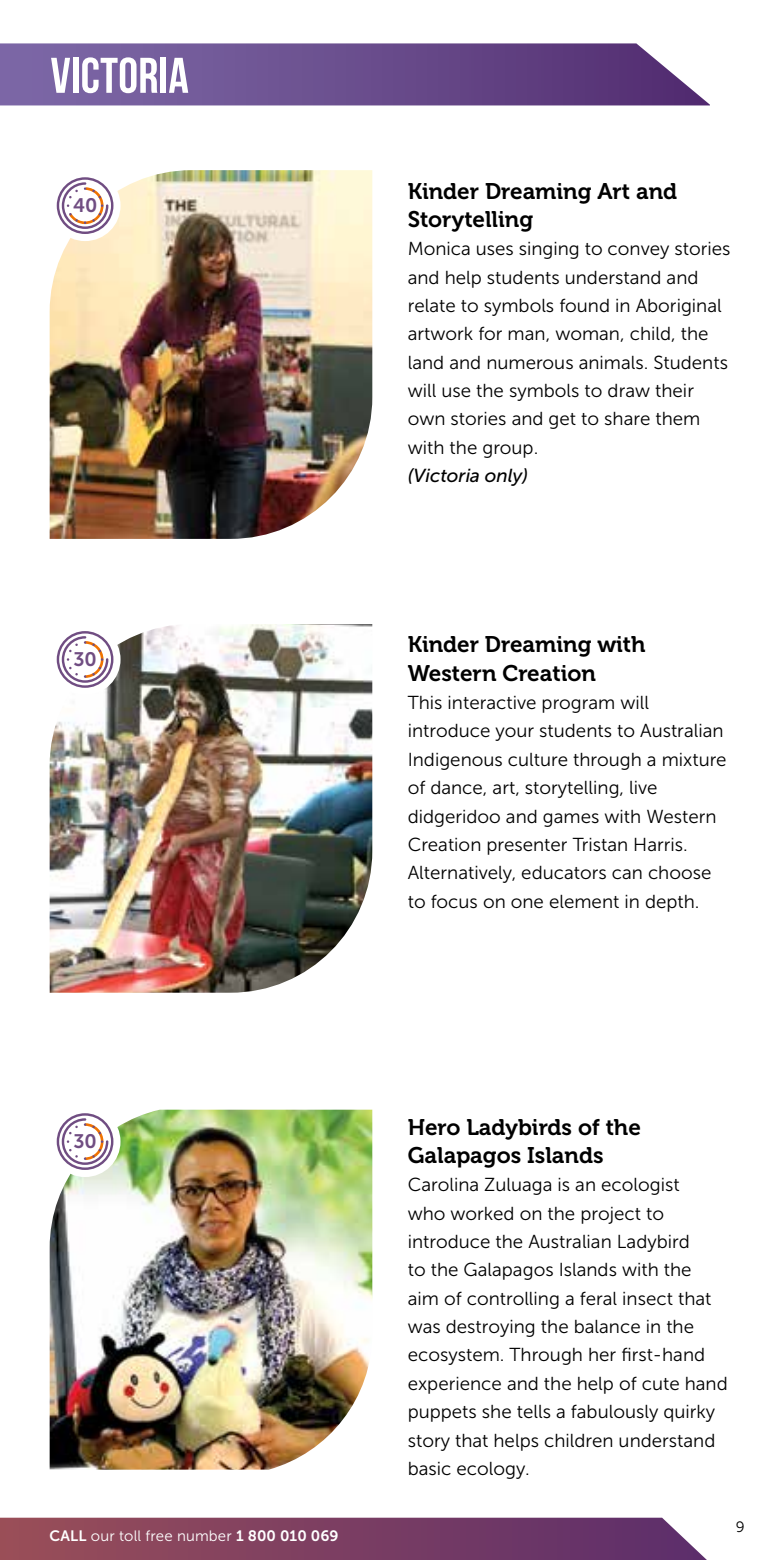
<style>
.page{position:relative;width:780px;height:1560px;background:#fff}
.page>*{position:absolute;margin:0;border:0;box-sizing:border-box;transform-origin:0 0}
.t1{font:700 50px "Bebas Neue";letter-spacing:.005em;color:#fff}
.t2{font:22.5px/28.2px "Museo 700";color:#000}
.t3{font:19.5px "Museo Sans 700";color:#704d82}
.t4{font:18.75px/28.2px "Museo Sans 300";color:#000}
.t5{font:italic 18.75px "Museo Sans 500";color:#000}
.t6{font:15px "Museo Sans 300";letter-spacing:.01em;color:#fff}
.t7{font:15px "Museo Sans 300";color:#000}
.s1{font-family:"Museo Sans 700"}
</style>
<div class="page">
<svg style="left:0;top:1517px;width:706px;height:42px;background:#814769"></svg>
<img style="left:50px;top:1109px;width:322px;height:360px">
<div style="left:50px;top:1105px;width:70px;height:71px;background:#fff;border-radius:50%"></div>
<svg style="left:57px;top:1113px;width:56px;height:56px"></svg>
<svg style="left:0;top:43px;width:710px;height:62px;background:#725894"></svg>
<img style="left:50px;top:170px;width:322px;height:369px">
<div style="left:50px;top:170px;width:70px;height:71px;background:#fff;border-radius:50%"></div>
<svg style="left:57px;top:177px;width:56px;height:57px"></svg>
<img style="left:50px;top:624px;width:322px;height:368px">
<div style="left:50px;top:624px;width:70px;height:70px;background:#fff;border-radius:50%"></div>
<svg style="left:57px;top:631px;width:56px;height:56px"></svg>
<h1 class="t1" style="left:50px;top:48px;width:140px">VICTORIA</h1>
<p class="t3" style="left:73px;top:194px;width:26px">40</p>
<p class="t3" style="left:73px;top:648px;width:25px">30</p>
<p class="t2" style="left:408px;top:177px;width:271px">Kinder Dreaming Art and<br>Storytelling</p>
<p class="t4" style="left:408px;top:235px;width:324px">Monica uses singing to convey stories and help students understand and relate to symbols found in Aboriginal artwork for man, woman, child, the land and numerous animals. Students will use the symbols to draw their own stories and get to share them with the group.</p>
<p class="t5" style="left:408px;top:465px;width:122px">(Victoria only)</p>
<p class="t2" style="left:407px;top:630px;width:239px">Kinder Dreaming with<br>Western Creation</p>
<p class="t4" style="left:407px;top:688px;width:320px">This interactive program will introduce your students to Australian Indigenous culture through a mixture of dance, art, storytelling, live didgeridoo and games with Western Creation presenter Tristan Harris.<br>Alternatively, educators can choose to focus on one element in depth.</p>
<p class="t3" style="left:73px;top:1130px;width:25px">30</p>
<p class="t6" style="left:50px;top:1527px;width:290px"><span class="s1">CALL</span> our toll free number <span class="s1">1 800 010 069</span></p>
<p class="t2" style="left:407px;top:1112px;width:235px">Hero Ladybirds of the<br>Galapagos Islands</p>
<p class="t4" style="left:407px;top:1170px;width:321px">Carolina Zuluaga is an ecologist<br>who worked on the project to introduce the Australian Ladybird<br>to the Galapagos Islands with the<br>aim of controlling a feral insect that was destroying the balance in the ecosystem. Through her first-hand experience and the help of cute hand puppets she tells a fabulously quirky story that helps children understand basic ecology.</p>
<p class="t7" style="left:735px;top:1517px;width:10px">9</p>
</div>
